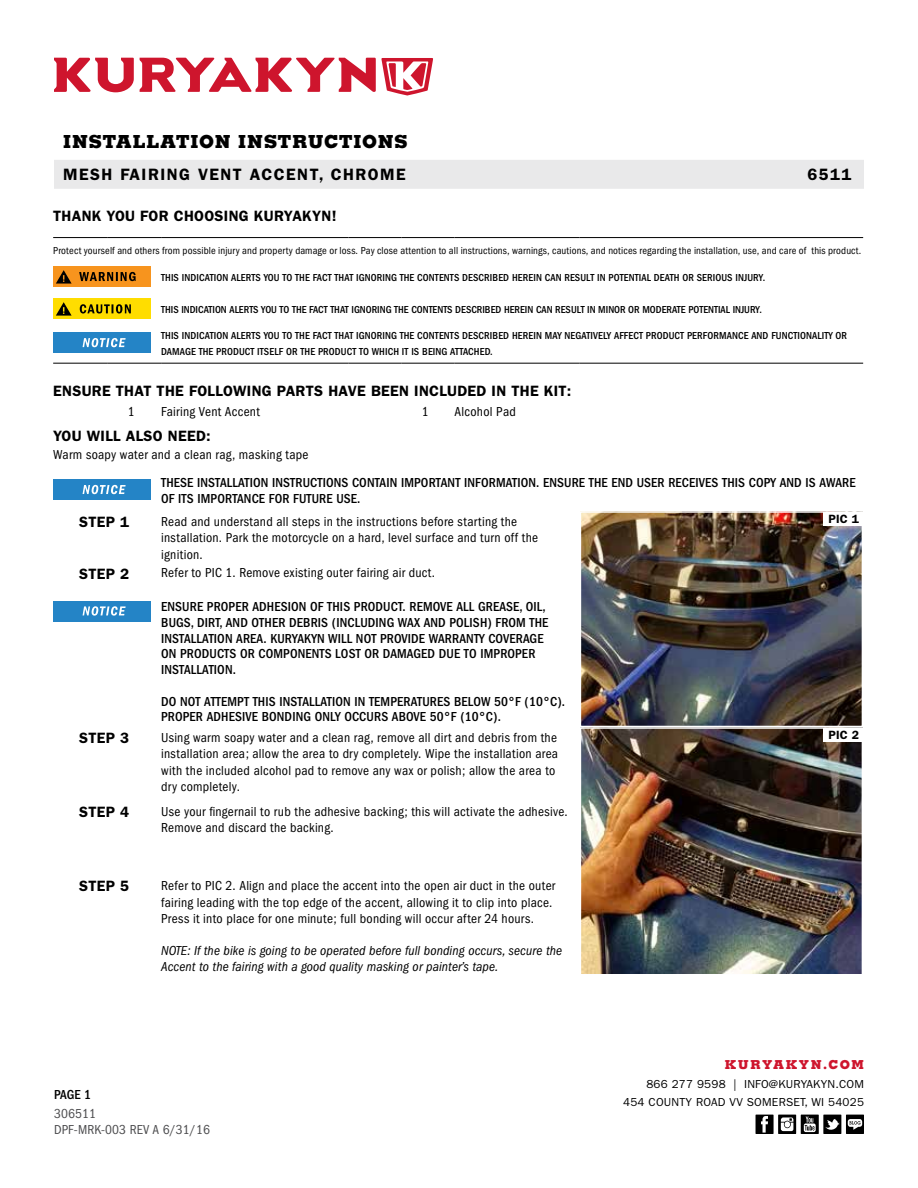
<style>
.page{position:relative;width:918px;height:1188px;background:#fff}
.page>*{position:absolute;margin:0;border:0;box-sizing:border-box;transform-origin:0 0}
.t1{font:800 18px "Memphis";letter-spacing:.04em;color:#000}
.t2{font:600 16.5px "Franklin Gothic";letter-spacing:.09em;color:#000}
.t3{font:600 15px "Franklin Gothic";letter-spacing:.02em;color:#000}
.t4{font:condensed 13.5px/16.5px "Franklin Gothic";letter-spacing:.02em;color:#000}
.t5{font:500 condensed 13.5px/15.8px "Franklin Gothic";letter-spacing:.01em;color:#000}
.t6{font:italic condensed 13.5px/15.8px "Franklin Gothic";letter-spacing:.01em;color:#000}
.t7{font:condensed 13.5px/15.8px "Franklin Gothic";letter-spacing:.01em;color:#4d4d4f}
.t8{font:800 12.3px "Memphis";letter-spacing:.12em;color:#ce152d}
.t9{font:600 12px "Franklin Gothic";letter-spacing:.02em;color:#000}
.t10{font:11.7px/18px "Franklin Gothic";letter-spacing:.02em;color:#000;text-align:right}
.t11{font:500 condensed 10.5px/15.8px "Franklin Gothic";letter-spacing:.01em;color:#000}
.t12{font:condensed 10.5px "Franklin Gothic";letter-spacing:.015em;color:#000}
</style>
<div class="page">
<svg style="left:54px;top:58px;width:379px;height:38px"></svg>
<div style="left:54px;top:160px;width:810px;height:29px;background:#e9e9ea"></div>
<div style="left:846px;top:1115px;width:18px;height:19px;background:#000"></div>
<svg style="left:848px;top:1119px;width:14px;height:11px"></svg>
<svg style="left:778px;top:1115px;width:18px;height:19px"></svg>
<svg style="left:781px;top:1117px;width:12px;height:14px"></svg>
<div style="left:756px;top:1115px;width:18px;height:19px;background:#000"></div>
<svg style="left:761px;top:1116px;width:7px;height:17px"></svg>
<svg style="left:801px;top:1115px;width:18px;height:19px"></svg>
<svg style="left:804px;top:1117px;width:12px;height:15px"></svg>
<div style="left:823px;top:1115px;width:18px;height:19px;background:#000"></div>
<svg style="left:825px;top:1119px;width:15px;height:11px"></svg>
<hr style="left:53px;top:237px;width:54px;height:1px;background:#000">
<hr style="left:107px;top:237px;width:54px;height:1px;background:#000">
<hr style="left:161px;top:237px;width:188px;height:1px;background:#000">
<hr style="left:349px;top:237px;width:53px;height:1px;background:#000">
<hr style="left:402px;top:237px;width:53px;height:1px;background:#000">
<hr style="left:455px;top:237px;width:125px;height:1px;background:#000">
<hr style="left:580px;top:237px;width:283px;height:1px;background:#000">
<hr style="left:53px;top:363px;width:54px;height:1px;background:#000">
<hr style="left:107px;top:363px;width:54px;height:1px;background:#000">
<hr style="left:161px;top:363px;width:188px;height:1px;background:#000">
<hr style="left:349px;top:363px;width:53px;height:1px;background:#000">
<hr style="left:402px;top:363px;width:53px;height:1px;background:#000">
<hr style="left:455px;top:363px;width:125px;height:1px;background:#000">
<hr style="left:580px;top:363px;width:283px;height:1px;background:#000">
<div style="left:53px;top:267px;width:97px;height:20px;background:#f7941e"></div>
<svg style="left:79px;top:272px;width:57px;height:9px"></svg>
<svg style="left:56px;top:270px;width:16px;height:14px"></svg>
<div style="left:53px;top:299px;width:97px;height:20px;background:#fd0"></div>
<svg style="left:56px;top:302px;width:16px;height:14px"></svg>
<svg style="left:80px;top:304px;width:51px;height:10px"></svg>
<div style="left:53px;top:333px;width:97px;height:20px;background:#2484c6"></div>
<svg style="left:83px;top:338px;width:43px;height:9px"></svg>
<div style="left:53px;top:480px;width:97px;height:20px;background:#2484c6"></div>
<svg style="left:83px;top:485px;width:43px;height:9px"></svg>
<img style="left:583px;top:514px;width:277px;height:210px">
<div style="left:580px;top:511px;width:283px;height:216px;border:2px solid #fff"></div>
<div style="left:53px;top:601px;width:97px;height:20px;background:#2484c6"></div>
<svg style="left:83px;top:606px;width:43px;height:10px"></svg>
<img style="left:583px;top:730px;width:277px;height:243px">
<div style="left:580px;top:727px;width:283px;height:249px;border:2px solid #fff"></div>
<div style="left:824px;top:512px;width:40px;height:13px;background:#fff"></div>
<div style="left:824px;top:728px;width:40px;height:13px;background:#fff"></div>
<h1 class="t1" style="left:63px;top:130px;width:346px">INSTALLATION INSTRUCTIONS</h1>
<p class="t2" style="left:63px;top:165px;width:344px">MESH FAIRING VENT ACCENT, CHROME</p>
<p class="t2" style="left:807px;top:165px;width:46px">6511</p>
<p class="t3" style="left:53px;top:207px;width:285px">THANK YOU FOR CHOOSING KURYAKYN!</p>
<p class="t12" style="left:53px;top:245px;width:810px">Protect yourself and others from possible injury and property damage or loss. Pay close attention to all instructions, warnings, cautions, and notices regarding the installation, use, and care of this product.</p>
<p class="t11" style="left:161px;top:270px;width:606px">THIS INDICATION ALERTS YOU TO THE FACT THAT IGNORING THE CONTENTS DESCRIBED HEREIN CAN RESULT IN POTENTIAL DEATH OR SERIOUS INJURY.</p>
<p class="t11" style="left:161px;top:302px;width:602px">THIS INDICATION ALERTS YOU TO THE FACT THAT IGNORING THE CONTENTS DESCRIBED HEREIN CAN RESULT IN MINOR OR MODERATE POTENTIAL INJURY.</p>
<p class="t11" style="left:161px;top:328px;width:687px">THIS INDICATION ALERTS YOU TO THE FACT THAT IGNORING THE CONTENTS DESCRIBED HEREIN MAY NEGATIVELY AFFECT PRODUCT PERFORMANCE AND FUNCTIONALITY OR<br>DAMAGE THE PRODUCT ITSELF OR THE PRODUCT TO WHICH IT IS BEING ATTACHED.</p>
<p class="t3" style="left:53px;top:382px;width:520px">ENSURE THAT THE FOLLOWING PARTS HAVE BEEN INCLUDED IN THE KIT:</p>
<p class="t4" style="left:128px;top:404px;width:8px">1</p>
<p class="t4" style="left:161px;top:404px;width:100px">Fairing Vent Accent</p>
<p class="t4" style="left:422px;top:404px;width:8px">1</p>
<p class="t4" style="left:455px;top:404px;width:63px">Alcohol Pad</p>
<p class="t3" style="left:53px;top:427px;width:159px">YOU WILL ALSO NEED:</p>
<p class="t4" style="left:53px;top:447px;width:257px">Warm soapy water and a clean rag, masking tape</p>
<p class="t5" style="left:161px;top:475px;width:696px">THESE INSTALLATION INSTRUCTIONS CONTAIN IMPORTANT INFORMATION. ENSURE THE END USER RECEIVES THIS COPY AND IS AWARE<br>OF ITS IMPORTANCE FOR FUTURE USE.</p>
<p class="t3" style="left:79px;top:513px;width:52px">STEP 1</p>
<p class="t4" style="left:161px;top:513px;width:378px">Read and understand all steps in the instructions before starting the installation. Park the motorcycle on a hard, level surface and turn off the ignition.</p>
<p class="t3" style="left:79px;top:565px;width:52px">STEP 2</p>
<p class="t4" style="left:161px;top:565px;width:275px">Refer to PIC 1. Remove existing outer fairing air duct.</p>
<p class="t5" style="left:161px;top:599px;width:389px">ENSURE PROPER ADHESION OF THIS PRODUCT. REMOVE ALL GREASE, OIL, BUGS, DIRT, AND OTHER DEBRIS (INCLUDING WAX AND POLISH) FROM THE INSTALLATION AREA. KURYAKYN WILL NOT PROVIDE WARRANTY COVERAGE ON PRODUCTS OR COMPONENTS LOST OR DAMAGED DUE TO IMPROPER INSTALLATION.</p>
<p class="t5" style="left:161px;top:693px;width:406px">DO NOT ATTEMPT THIS INSTALLATION IN TEMPERATURES BELOW 50°F (10°C).<br>PROPER ADHESIVE BONDING ONLY OCCURS ABOVE 50°F (10°C).</p>
<p class="t3" style="left:79px;top:729px;width:52px">STEP 3</p>
<p class="t4" style="left:161px;top:729px;width:399px">Using warm soapy water and a clean rag, remove all dirt and debris from the installation area; allow the area to dry completely. Wipe the installation area with the included alcohol pad to remove any wax or polish; allow the area to dry completely.</p>
<p class="t3" style="left:79px;top:803px;width:52px">STEP 4</p>
<p class="t4" style="left:161px;top:803px;width:408px">Use your fingernail to rub the adhesive backing; this will activate the adhesive.<br>Remove and discard the backing.</p>
<p class="t9" style="left:828px;top:512px;width:32px">PIC 1</p>
<p class="t9" style="left:828px;top:728px;width:32px">PIC 2</p>
<p class="t3" style="left:79px;top:877px;width:52px">STEP 5</p>
<p class="t4" style="left:161px;top:878px;width:396px">Refer to PIC 2. Align and place the accent into the open air duct in the outer fairing leading with the top edge of the accent, allowing it to clip into place.<br>Press it into place for one minute; full bonding will occur after 24 hours.</p>
<p class="t6" style="left:161px;top:943px;width:402px">NOTE: If the bike is going to be operated before full bonding occurs, secure the<br>Accent to the fairing with a good quality masking or painter’s tape.</p>
<p class="t5" style="left:54px;top:1087px;width:39px">PAGE 1</p>
<p class="t7" style="left:54px;top:1106px;width:157px">306511<br>DPF-MRK-003 REV A 6/31/16</p>
<p class="t8" style="left:725px;top:1057px;width:141px">KURYAKYN.COM</p>
<p class="t10" style="left:623px;top:1076px;width:242px">866 277 9598 | INFO@KURYAKYN.COM<br>454 COUNTY ROAD VV SOMERSET, WI 54025</p>
</div>
